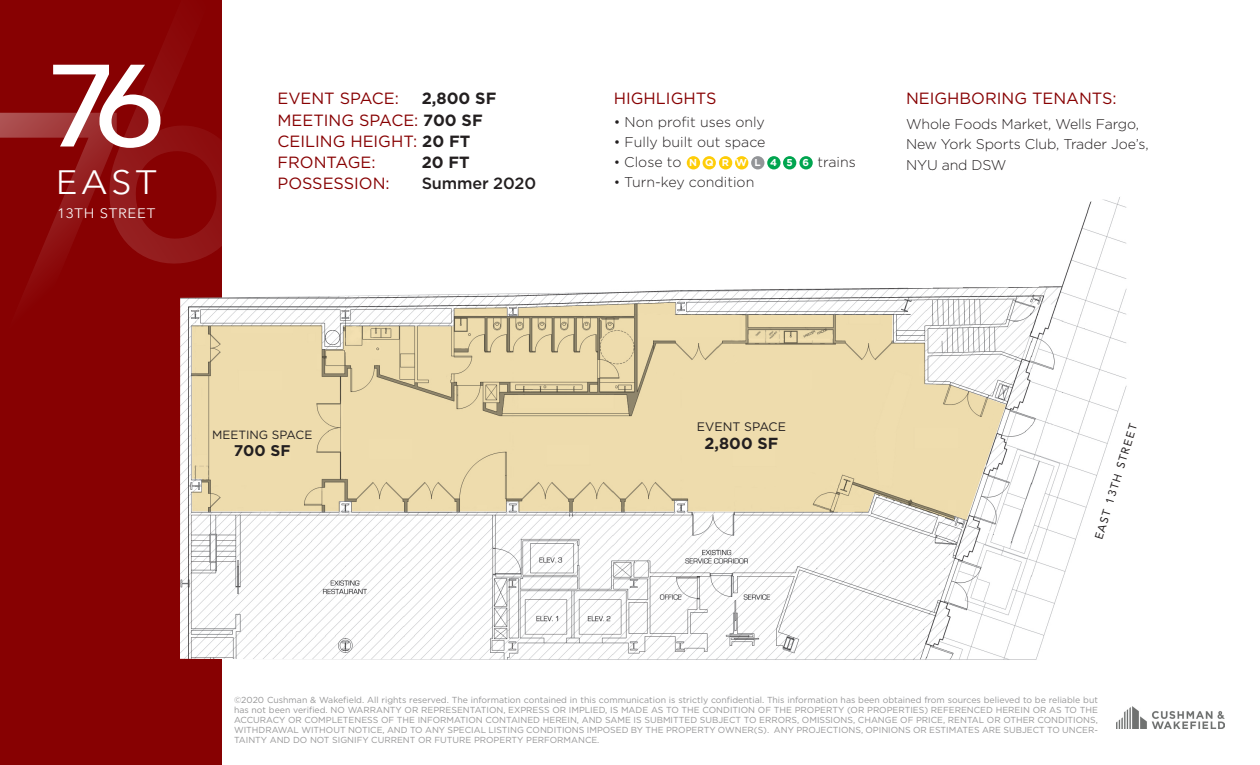
<style>
.page{position:relative;width:1260px;height:765px;background:#fff}
.page>*{position:absolute;margin:0;border:0;box-sizing:border-box;transform-origin:0 0}
.t1{font:500 115.5px "Avenir";color:#fff;scale:1.09 1}
.t2{font:300 33.5px "Avenir LT Std";color:#fff;scale:1.09 1}
.t3{font:16.25px "Gotham";color:#870102}
.t4{font:700 16.25px "Gotham";color:#231f20}
.t5{font:500 16.25px "Gotham";letter-spacing:-.01em;color:#231f20}
.t6{font:700 16px "Gotham";color:#231f20}
.t7{font:700 15.5px "Gotham";color:#231f20}
.t8{font:300 14.12px/20.6px "Gotham";letter-spacing:-.01em;color:#231f20}
.t9{font:300 13.62px "Avenir LT Std";letter-spacing:.05em;color:#fff;scale:1.09 1}
.t10{font:12.38px "Gotham";color:#231f20}
.t11{font:11.88px "Gotham";color:#231f20}
.t12{font:11.12px "Avenir LT Std";color:#231f20}
.t13{font:700 10px "Gotham";color:#fff}
.t14{font:8.75px/10px "Gotham";color:#969697;text-align:justify}
.s1{font-weight:700;color:#231f20}
.s2{font-size:13.75px}
</style>
<div class="page">
<div style="left:0;top:0;width:222px;height:765px;background:#870102"></div>
<svg style="left:0;top:50px;width:222px;height:234px"></svg>
<img style="left:180px;top:187px;width:947px;height:473px">
<svg style="left:192px;top:302px;width:814px;height:218px;background:#e7d8b1"></svg>
<img style="left:1117px;top:706px;width:107px;height:23px">
<div style="left:767px;top:156px;width:14px;height:13px;background:#00a54f;border-radius:50%"></div>
<div style="left:783px;top:156px;width:13px;height:13px;background:#00a54f;border-radius:50%"></div>
<div style="left:799px;top:156px;width:14px;height:13px;background:#00a54f;border-radius:50%"></div>
<div style="left:687px;top:156px;width:13px;height:13px;background:#fecd08;border-radius:50%"></div>
<div style="left:703px;top:156px;width:13px;height:13px;background:#fecd08;border-radius:50%"></div>
<div style="left:719px;top:156px;width:13px;height:13px;background:#fecd08;border-radius:50%"></div>
<div style="left:735px;top:156px;width:13px;height:13px;background:#fecd08;border-radius:50%"></div>
<div style="left:751px;top:156px;width:13px;height:13px;background:#939598;border-radius:50%"></div>
<p class="t1" style="left:48px;top:6px;width:109px">76</p>
<p class="t2" style="left:56px;top:163px;width:94px">EAST</p>
<p class="t9" style="left:58px;top:205px;width:91px">13TH STREET</p>
<p class="t3" style="left:278px;top:90px;width:123px">EVENT SPACE:</p>
<p class="t4" style="left:422px;top:89px;width:76px">2,800 SF</p>
<p class="t3" style="left:278px;top:111px;width:207px">MEETING SPACE: <span class="s1">700 SF</span></p>
<p class="t3" style="left:278px;top:132px;width:194px">CEILING HEIGHT: <span class="s1">20 FT</span></p>
<p class="t3" style="left:278px;top:153px;width:100px">FRONTAGE:</p>
<p class="t4" style="left:422px;top:153px;width:50px">20 FT</p>
<p class="t3" style="left:278px;top:175px;width:114px">POSSESSION:</p>
<p class="t5" style="left:422px;top:174px;width:116px">Summer 2020</p>
<p class="t3" style="left:614px;top:90px;width:104px">HIGHLIGHTS</p>
<p class="t8" style="left:614px;top:111px;width:153px">• Non profit uses only</p>
<p class="t8" style="left:614px;top:131px;width:153px">• Fully built out space</p>
<p class="t8" style="left:614px;top:151px;width:69px"><span class="s2">•</span> Close to</p>
<p class="t8" style="left:817px;top:151px;width:40px">trains</p>
<p class="t8" style="left:614px;top:171px;width:142px"><span class="s2">•</span> Turn-key condition</p>
<p class="t13" style="left:689px;top:157px;width:9px">N</p>
<p class="t13" style="left:705px;top:157px;width:10px">Q</p>
<p class="t13" style="left:722px;top:157px;width:9px">R</p>
<p class="t13" style="left:736px;top:157px;width:13px">W</p>
<p class="t13" style="left:754px;top:157px;width:8px">L</p>
<p class="t13" style="left:770px;top:157px;width:8px">4</p>
<p class="t13" style="left:787px;top:157px;width:8px">5</p>
<p class="t13" style="left:803px;top:157px;width:8px">6</p>
<p class="t3" style="left:906px;top:89px;width:212px">NEIGHBORING TENANTS:</p>
<p class="t8" style="left:906px;top:113px;width:244px">Whole Foods Market, Wells Fargo,<br>New York Sports Club, Trader Joe’s,<br>NYU and DSW</p>
<p class="t11" style="left:212px;top:428px;width:102px">MEETING SPACE</p>
<p class="t7" style="left:234px;top:442px;width:58px">700 SF</p>
<p class="t10" style="left:697px;top:420px;width:91px">EVENT SPACE</p>
<p class="t6" style="left:705px;top:434px;width:75px">2,800 SF</p>
<p class="t12" style="left:1092px;top:537px;width:122px;rotate:-73deg">EAST 13TH STREET</p>
<p class="t14" style="left:234px;top:695px;width:866px">©2020 Cushman &amp; Wakefield. All rights reserved. The information contained in this communication is strictly confidential. This information has been obtained from sources believed to be reliable but has not been verified. NO WARRANTY OR REPRESENTATION, EXPRESS OR IMPLIED, IS MADE AS TO THE CONDITION OF THE PROPERTY (OR PROPERTIES) REFERENCED HEREIN OR AS TO THE ACCURACY OR COMPLETENESS OF THE INFORMATION CONTAINED HEREIN, AND SAME IS SUBMITTED SUBJECT TO ERRORS, OMISSIONS, CHANGE OF PRICE, RENTAL OR OTHER CONDITIONS, WITHDRAWAL WITHOUT NOTICE, AND TO ANY SPECIAL LISTING CONDITIONS IMPOSED BY THE PROPERTY OWNER(S). ANY PROJECTIONS, OPINIONS OR ESTIMATES ARE SUBJECT TO UNCER-TAINTY AND DO NOT SIGNIFY CURRENT OR FUTURE PROPERTY PERFORMANCE.</p>
</div>
